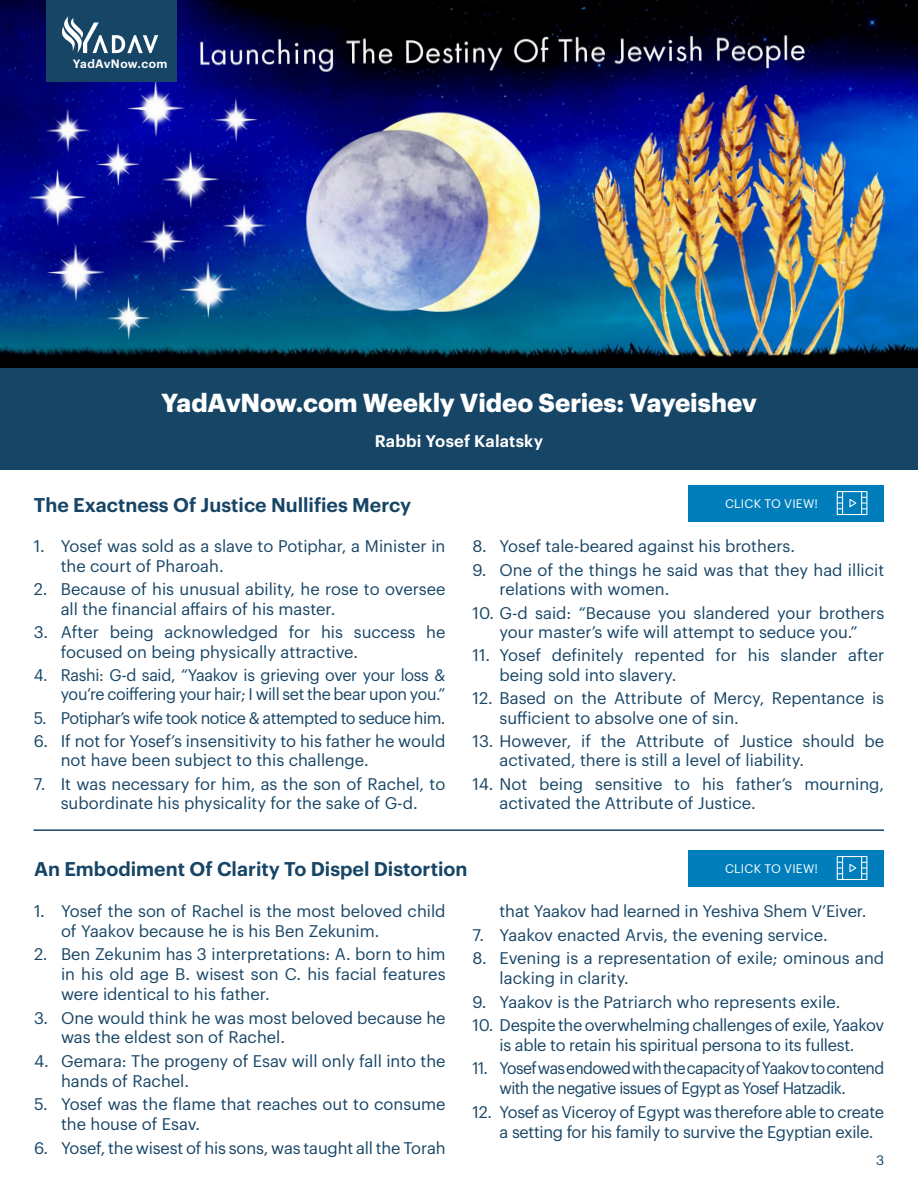
<style>
.page{position:relative;width:918px;height:1188px;background:#fff}
.page>*{position:absolute;margin:0;border:0;box-sizing:border-box;transform-origin:0 0}
.t1{font:700 25.5px "Graphik";letter-spacing:-.005em;color:#fff}
.t2{font:600 19.5px "Graphik";color:#174566}
.t3{font:16.5px/19.5px "Graphik";color:#174566}
.t4{font:16.5px/19.8px "Graphik";letter-spacing:-.02em;color:#174566;text-align:right}
.t5{font:16.5px/19.8px "Graphik";letter-spacing:-.04em;color:#174566;scale:.95 1}
.t6{font:16.5px "Graphik";letter-spacing:-.03em;color:#174566}
.t7{font:600 16.5px "Graphik";letter-spacing:.01em;color:#fff}
.t8{font:13.5px "Graphik";color:#174566}
.t9{font:12.15px "Graphik";letter-spacing:.02em;color:#fff}
.t10{font:600 11.85px "Graphik";letter-spacing:.03em;color:#fff}
</style>
<div class="page">
<hr style="left:34px;top:829px;width:850px;height:2px;background:#174566">
<div style="left:689px;top:485px;width:195px;height:36px;background:#007ebc"></div>
<svg style="left:837px;top:491px;width:30px;height:24px"></svg>
<div style="left:689px;top:850px;width:195px;height:36px;background:#007ebc"></div>
<svg style="left:837px;top:856px;width:30px;height:24px"></svg>
<img style="left:0;top:0;width:918px;height:368px">
<div style="left:0;top:368px;width:918px;height:101px;background:#174566"></div>
<div style="left:46px;top:0;width:131px;height:82px;background:#174566"></div>
<svg style="left:62px;top:16px;width:96px;height:37px"></svg>
<p class="t10" style="left:73px;top:55px;width:96px">YadAvNow.com</p>
<h1 class="t1" style="left:161px;top:383px;width:597px">YadAvNow.com Weekly Video Series: Vayeishev</h1>
<p class="t7" style="left:375px;top:428px;width:170px">Rabbi Yosef Kalatsky</p>
<p class="t2" style="left:34px;top:490px;width:379px">The Exactness Of Justice Nullifies Mercy</p>
<p class="t9" style="left:725px;top:495px;width:95px">CLICK TO VIEW!</p>
<p class="t3" style="left:61px;top:535px;width:386px;text-indent:-27px">1. Yosef was sold as a slave to Potiphar, a Minister in the court of Pharoah.</p>
<p class="t3" style="left:61px;top:578px;width:386px;text-indent:-27px">2. Because of his unusual ability, he rose to oversee all the financial affairs of his master.</p>
<p class="t3" style="left:61px;top:621px;width:386px;text-indent:-27px">3. After being acknowledged for his success he focused on being physically attractive.</p>
<p class="t4" style="left:34px;top:664px;width:413px">4. Rashi: G-d said, “Yaakov is grieving over your loss &amp; you’re coiffering your hair; I will set the bear upon you.”</p>
<p class="t6" style="left:34px;top:705px;width:413px">5. Potiphar’s wife took notice &amp; attempted to seduce him.</p>
<p class="t3" style="left:61px;top:730px;width:386px;text-indent:-27px">6. If not for Yosef’s insensitivity to his father he would not have been subject to this challenge.</p>
<p class="t3" style="left:34px;top:773px;width:413px;text-align:center">7. It was necessary for him, as the son of Rachel, to subordinate his physicality for the sake of G-d.</p>
<p class="t3" style="left:473px;top:535px;width:324px">8. Yosef tale-beared against his brothers.</p>
<p class="t3" style="left:499px;top:559px;width:386px;text-indent:-27px">9. One of the things he said was that they had illicit relations with women.</p>
<p class="t3" style="left:473px;top:601px;width:413px;text-align:center">10. G-d said: “Because you slandered your brothers your master’s wife will attempt to seduce you.”</p>
<p class="t3" style="left:499px;top:644px;width:386px;text-indent:-27px">11. Yosef definitely repented for his slander after being sold into slavery.</p>
<p class="t3" style="left:499px;top:687px;width:386px;text-indent:-27px">12. Based on the Attribute of Mercy, Repentance is sufficient to absolve one of sin.</p>
<p class="t3" style="left:499px;top:730px;width:386px;text-indent:-27px">13. However, if the Attribute of Justice should be activated, there is still a level of liability.</p>
<p class="t3" style="left:499px;top:773px;width:386px;text-indent:-27px">14. Not being sensitive to his father’s mourning, activated the Attribute of Justice.</p>
<p class="t2" style="left:34px;top:854px;width:435px">An Embodiment Of Clarity To Dispel Distortion</p>
<p class="t9" style="left:725px;top:859px;width:95px">CLICK TO VIEW!</p>
<p class="t3" style="left:61px;top:900px;width:386px;text-indent:-27px">1. Yosef the son of Rachel is the most beloved child of Yaakov because he is his Ben Zekunim.</p>
<p class="t3" style="left:61px;top:943px;width:386px;text-align:justify;text-indent:-27px">2. Ben Zekunim has 3 interpretations: A. born to him in his old age B. wisest son C. his facial features were identical to his father.</p>
<p class="t3" style="left:61px;top:1006px;width:386px;text-indent:-27px">3. One would think he was most beloved because he was the eldest son of Rachel.</p>
<p class="t3" style="left:61px;top:1050px;width:386px;text-indent:-27px">4. Gemara: The progeny of Esav will only fall into the hands of Rachel.</p>
<p class="t3" style="left:61px;top:1093px;width:386px;text-indent:-27px">5. Yosef was the flame that reaches out to consume the house of Esav.</p>
<p class="t3" style="left:34px;top:1137px;width:413px">6. Yosef, the wisest of his sons, was taught all the Torah</p>
<p class="t3" style="left:500px;top:900px;width:368px">that Yaakov had learned in Yeshiva Shem V’Eiver.</p>
<p class="t3" style="left:473px;top:923px;width:357px">7. Yaakov enacted Arvis, the evening service.</p>
<p class="t3" style="left:500px;top:947px;width:386px;text-indent:-27px">8. Evening is a representation of exile; ominous and lacking in clarity.</p>
<p class="t3" style="left:473px;top:990px;width:369px">9. Yaakov is the Patriarch who represents exile.</p>
<p class="t4" style="left:473px;top:1014px;width:413px;text-align:center">10. Despite the overwhelming challenges of exile, Yaakov is able to retain his spiritual persona to its fullest.</p>
<p class="t5" style="left:500px;top:1057px;width:406px;text-indent:-27px">11. Yosef was endowed with the capacity of Yaakov to contend with the negative issues of Egypt as Yosef Hatzadik.</p>
<p class="t4" style="left:500px;top:1101px;width:386px;text-align:left;text-indent:-27px">12. Yosef as Viceroy of Egypt was therefore able to create a setting for his family to survive the Egyptian exile.</p>
<p class="t8" style="left:876px;top:1150px;width:10px">3</p>
</div>
